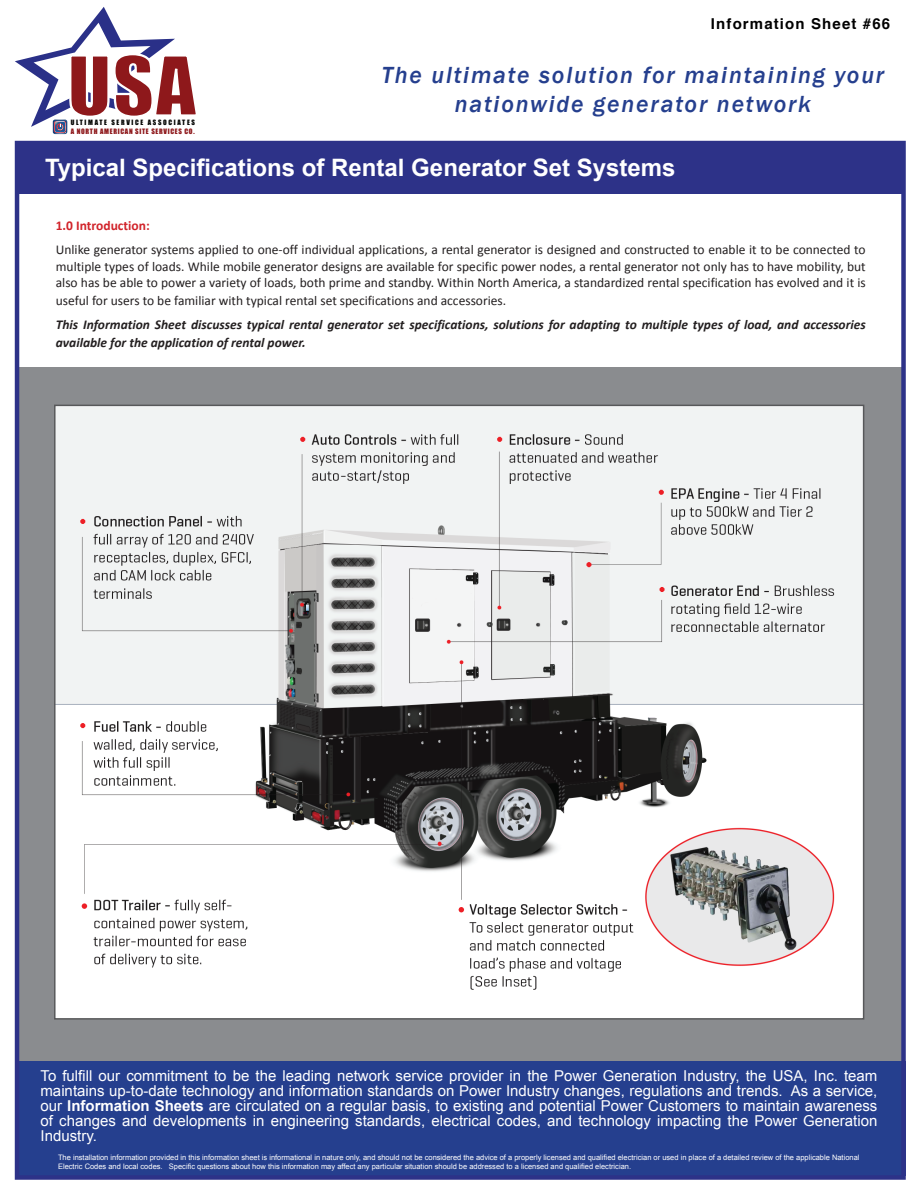
<style>
.page{position:relative;width:918px;height:1188px;background:#fff}
.page>*{position:absolute;margin:0;border:0;box-sizing:border-box;transform-origin:0 0}
.t1{font:italic 500 24px/28.8px "Franklin Gothic";letter-spacing:.075em;color:#253f8e;text-align:center}
.t2{font:700 24px "Arial";color:#fff}
.t3{font:15px/15px "Arial";color:#fff;text-align:justify}
.t4{font:700 15px "Helvetica";letter-spacing:.075em;color:#000}
.t5{font:13.5px/16.5px "Calibri";color:#231f20;text-align:justify}
.t6{font:italic 700 13.5px/18px "Calibri";color:#231f20}
.t7{font:700 13.5px "Calibri";color:#d1232a}
.t8{font:7.5px/9px "Arial";color:#fff}
.t9{font:6.9px "Impact";letter-spacing:.1em;color:#8e181b}
.t10{font:6.75px "Impact";letter-spacing:.245em;color:#040503}
.s1{font-weight:700}
</style>
<div class="page">
<div style="left:18px;top:368px;width:884px;height:709px;background:#8a8c8f"></div>
<img style="left:57px;top:408px;width:804px;height:609px">
<div style="left:16px;top:142px;width:889px;height:52px;background:#2d3288"></div>
<div style="left:18px;top:1061px;width:888px;height:115px;background:#253f8e"></div>
<svg style="left:15px;top:7px;width:181px;height:127px"></svg>
<div style="left:15px;top:141px;width:891px;height:1039px;border:4px solid #2d3288"></div>
<p class="t4" style="left:711px;top:12px;width:181px">Information Sheet #66</p>
<p class="t10" style="left:71px;top:117px;width:126px">ULTIMATE SERVICE ASSOCIATES</p>
<p class="t9" style="left:71px;top:126px;width:125px">A NORTH AMERICAN SITE SERVICES CO.</p>
<h1 class="t1" style="left:382px;top:61px;width:504px">The ultimate solution for maintaining your nationwide generator network</h1>
<h1 class="t2" style="left:45px;top:152px;width:632px">Typical Specifications of Rental Generator Set Systems</h1>
<p class="t7" style="left:56px;top:217px;width:96px">1.0 Introduction:</p>
<p class="t5" style="left:56px;top:241px;width:811px">Unlike generator systems applied to one-off individual applications, a rental generator is designed and constructed to enable it to be connected to multiple types of loads. While mobile generator designs are available for specific power nodes, a rental generator not only has to have mobility, but also has be able to power a variety of loads, both prime and standby. Within North America, a standardized rental specification has evolved and it is</p>
<p class="t5" style="left:56px;top:292px;width:452px">useful for users to be familiar with typical rental set specifications and accessories.</p>
<p class="t6" style="left:56px;top:316px;width:811px">This Information Sheet discusses typical rental generator set specifications, solutions for adapting to multiple types of load, and accessories available for the application of rental power.</p>
<p class="t3" style="left:40px;top:1068px;width:838px">To fulfill our commitment to be the leading network service provider in the Power Generation Industry, the USA, Inc. team maintains up-to-date technology and information standards on Power Industry changes, regulations and trends. As a service, our <span class="s1">Information Sheets</span> are circulated on a regular basis, to existing and potential Power Customers to maintain awareness of changes and developments in engineering standards, electrical codes, and technology impacting the Power Generation Industry.</p>
<p class="t8" style="left:58px;top:1153px;width:803px">The installation information provided in this information sheet is informational in nature only, and should not be considered the advice of a properly licensed and qualified electrician or used in place of a detailed review of the applicable National<br>Electric Codes and local codes. Specific questions about how this information may affect any particular situation should be addressed to a licensed and qualified electrician.</p>
</div>
